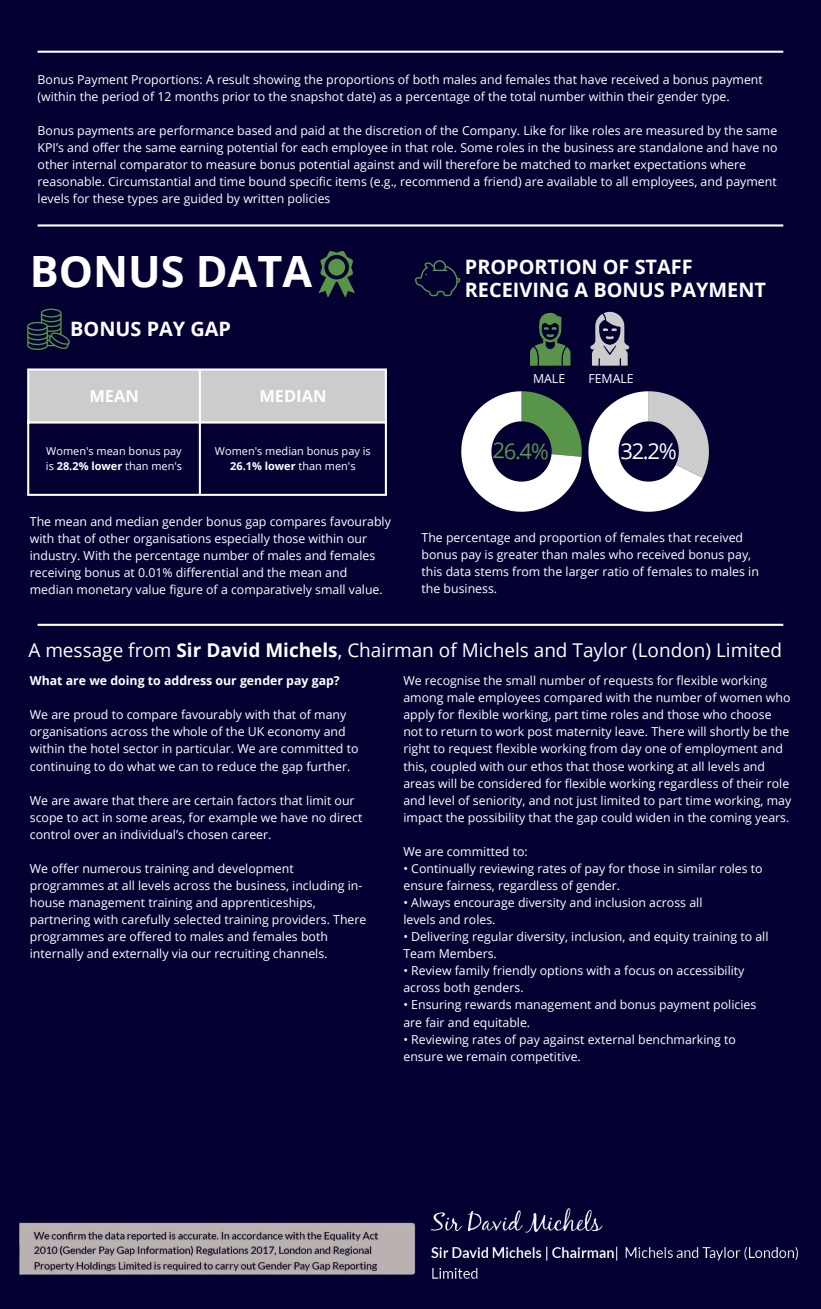
<style>
.page{position:relative;width:821px;height:1309px;background:#050032}
.page>*{position:absolute;margin:0;border:0;box-sizing:border-box;transform-origin:0 0}
.t1{font:700 43.15px "Open Sans";color:#fff}
.t2{font:21.91px "Open Sans";color:#58944a}
.t3{font:21.91px "Open Sans";color:#fff}
.t4{font:700 19.84px/22.6px "Open Sans";color:#fff}
.t5{font:18.97px "Open Sans";color:#fff}
.t6{font:700 16.41px "Open Sans";color:#fff}
.t7{font:12.32px/17.1px "Open Sans";color:#fff}
.t8{font:700 12.32px "Open Sans";color:#fff}
.t9{font:10.96px/15.2px "Open Sans";color:#fff}
.s1{font-weight:700}
</style>
<div class="page">
<hr style="left:38px;top:51px;width:745px;height:2px;background:#fff">
<svg style="left:319px;top:251px;width:36px;height:46px"></svg>
<svg style="left:27px;top:309px;width:43px;height:41px"></svg>
<div style="left:29px;top:370px;width:356px;height:51px;background:#ccc"></div>
<hr style="left:27px;top:370px;width:2px;height:124px;background:#fff">
<hr style="left:199px;top:370px;width:2px;height:124px;background:#fff">
<hr style="left:385px;top:370px;width:2px;height:124px;background:#fff">
<hr style="left:27px;top:368px;width:360px;height:2px;background:#fff">
<hr style="left:27px;top:421px;width:360px;height:2px;background:#fff">
<hr style="left:27px;top:494px;width:360px;height:2px;background:#fff">
<svg style="left:415px;top:260px;width:45px;height:36px"></svg>
<svg style="left:530px;top:313px;width:40px;height:53px"></svg>
<svg style="left:590px;top:311px;width:39px;height:55px"></svg>
<svg style="left:461px;top:391px;width:120px;height:121px"></svg>
<svg style="left:588px;top:391px;width:121px;height:121px"></svg>
<hr style="left:38px;top:624px;width:745px;height:2px;background:#fff">
<hr style="left:38px;top:224px;width:745px;height:2px;background:#fff">
<img style="left:19px;top:1208px;width:780px;height:71px">
<p class="t7" style="left:38px;top:71px;width:726px">Bonus Payment Proportions: A result showing the proportions of both males and females that have received a bonus payment (within the period of 12 months prior to the snapshot date) as a percentage of the total number within their gender type.</p>
<p class="t7" style="left:38px;top:122px;width:741px">Bonus payments are performance based and paid at the discretion of the Company. Like for like roles are measured by the same KPI’s and offer the same earning potential for each employee in that role. Some roles in the business are standalone and have no other internal comparator to measure bonus potential against and will therefore be matched to market expectations where reasonable. Circumstantial and time bound specific items (e.g., recommend a friend) are available to all employees, and payment levels for these types are guided by written policies</p>
<p class="t1" style="left:30px;top:241px;width:284px">BONUS DATA</p>
<p class="t4" style="left:70px;top:317px;width:162px">BONUS PAY GAP</p>
<p class="t6" style="left:89px;top:385px;width:51px">MEAN</p>
<p class="t6" style="left:259px;top:385px;width:68px">MEDIAN</p>
<p class="t9" style="left:46px;top:443px;width:138px">Women's mean bonus pay is <span class="s1">28.2% lower</span> than men's</p>
<p class="t9" style="left:215px;top:443px;width:157px;text-align:center">Women's median bonus pay is<br><span class="s1">26.1% lower</span> than men's</p>
<p class="t7" style="left:30px;top:513px;width:362px">The mean and median gender bonus gap compares favourably</p>
<p class="t7" style="left:30px;top:530px;width:339px">with that of other organisations especially those within our</p>
<p class="t7" style="left:30px;top:547px;width:347px">industry. With the percentage number of males and females</p>
<p class="t7" style="left:30px;top:564px;width:319px">receiving bonus at 0.01% differential and the mean and</p>
<h5 class="t7" style="left:30px;top:581px;width:354px">median monetary value figure of a comparatively small value.</h5>
<p class="t4" style="left:465px;top:255px;width:302px">PROPORTION OF STAFF<br>RECEIVING A BONUS PAYMENT</p>
<p class="t7" style="left:533px;top:370px;width:34px">MALE</p>
<p class="t7" style="left:588px;top:369px;width:47px">FEMALE</p>
<p class="t2" style="left:493px;top:435px;width:58px;rotate:1deg">26.4%</p>
<p class="t3" style="left:620px;top:436px;width:58px">32.2%</p>
<h3 class="t7" style="left:421px;top:529px;width:323px">The percentage and proportion of females that received</h3>
<p class="t7" style="left:421px;top:546px;width:331px">bonus pay is greater than males who received bonus pay,</p>
<h5 class="t7" style="left:421px;top:563px;width:339px">this data stems from the larger ratio of females to males in</h5>
<h3 class="t7" style="left:421px;top:580px;width:77px">the business.</h3>
<p class="t5" style="left:28px;top:636px;width:755px">A message from <span class="s1">Sir David Michels</span>, Chairman of Michels and Taylor (London) Limited</p>
<p class="t8" style="left:30px;top:672px;width:311px">What are we doing to address our gender pay gap?</p>
<p class="t7" style="left:30px;top:706px;width:330px">We are proud to compare favourably with that of many organisations across the whole of the UK economy and within the hotel sector in particular. We are committed to continuing to do what we can to reduce the gap further.</p>
<p class="t7" style="left:30px;top:791px;width:334px">We are aware that there are certain factors that limit our scope to act in some areas, for example we have no direct control over an individual’s chosen career.</p>
<h4 class="t7" style="left:30px;top:859px;width:338px">We offer numerous training and development programmes at all levels across the business, including in&shy;house management training and apprenticeships, partnering with carefully selected training providers. There programmes are offered to males and females both internally and externally via our recruiting channels.</h4>
<h6 class="t7" style="left:403px;top:672px;width:389px">We recognise the small number of requests for flexible working among male employees compared with the number of women who apply for flexible working, part time roles and those who choose not to return to work post maternity leave. There will shortly be the right to request flexible working from day one of employment and this, coupled with our ethos that those working at all levels and areas will be considered for flexible working regardless of their role and level of seniority, and not just limited to part time working, may impact the possibility that the gap could widen in the coming years.</h6>
<p class="t7" style="left:403px;top:842px;width:126px">We are committed to:</p>
<p class="t7" style="left:403px;top:859px;width:361px">• Continually reviewing rates of pay for those in similar roles to</p>
<p class="t7" style="left:403px;top:876px;width:218px">ensure fairness, regardless of gender.</p>
<p class="t7" style="left:403px;top:893px;width:300px">• Always encourage diversity and inclusion across all</p>
<p class="t7" style="left:403px;top:911px;width:94px">levels and roles.</p>
<p class="t7" style="left:403px;top:928px;width:366px">• Delivering regular diversity, inclusion, and equity training to all</p>
<p class="t7" style="left:403px;top:945px;width:95px">Team Members.</p>
<p class="t7" style="left:403px;top:962px;width:342px">• Review family friendly options with a focus on accessibility</p>
<p class="t7" style="left:403px;top:979px;width:122px">across both genders.</p>
<p class="t7" style="left:403px;top:996px;width:354px">• Ensuring rewards management and bonus payment policies</p>
<p class="t7" style="left:403px;top:1013px;width:128px">are fair and equitable.</p>
<p class="t7" style="left:403px;top:1030px;width:334px">• Reviewing rates of pay against external benchmarking to</p>
<p class="t7" style="left:403px;top:1047px;width:179px">ensure we remain competitive.</p>
</div>
